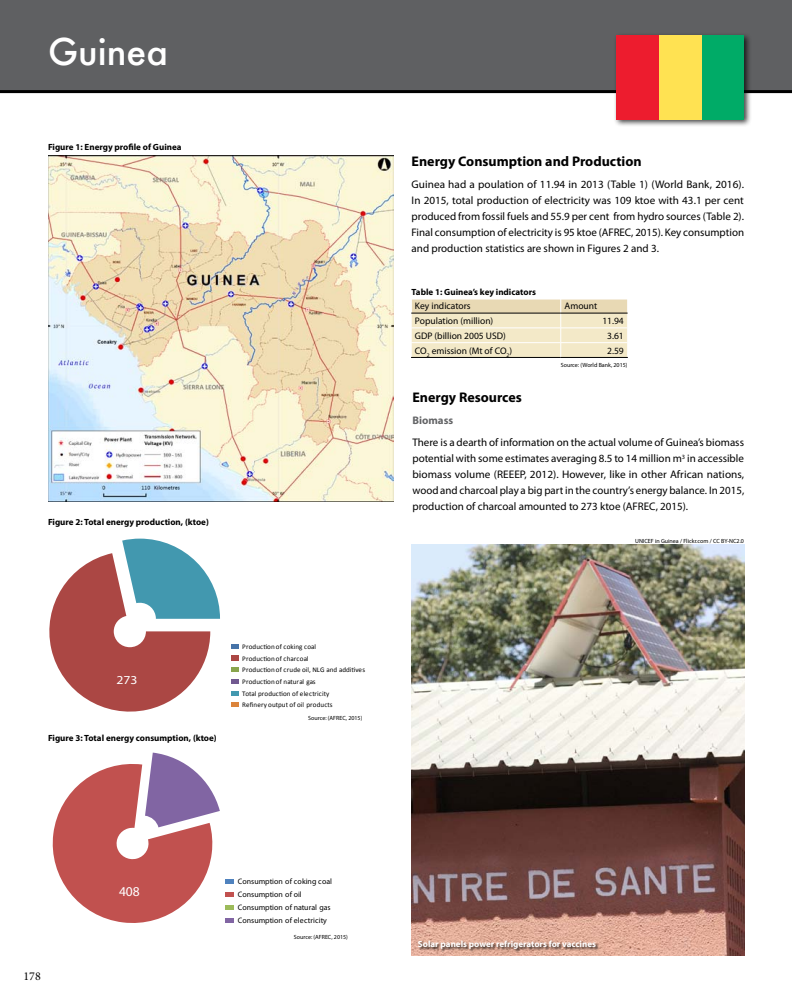
<style>
.page{position:relative;width:792px;height:1008px;background:#fff}
.page>*{position:absolute;margin:0;border:0;box-sizing:border-box;transform-origin:0 0}
.t1{font:500 36px "Futura";color:#fff}
.t2{font:700 14px "Myriad Pro";color:#000}
.t3{font:13.6px "Myriad Pro";color:#fff}
.t4{font:12.1px "Myriad Pro";color:#fff;scale:1.12 1}
.t5{font:12px "Minion Pro";color:#000}
.t6{font:11px/16px "Myriad Pro";color:#000;text-align:justify}
.t7{font:700 11px "Myriad Pro";color:#636466}
.t8{font:9.5px "Myriad Pro";color:#000}
.t9{font:700 9px "Myriad Pro";color:#000}
.t10{font:700 9px "Myriad Pro";color:#fff}
.t11{font:7.9px/12.9px "Calibri";letter-spacing:.01em;color:#010101}
.t12{font:7.1px/11.7px "Calibri";letter-spacing:.015em;color:#010101}
.t13{font:6px "Myriad Pro";color:#000}
</style>
<div class="page">
<div style="left:0;top:0;width:792px;height:91px;background:#5f6062"></div>
<img style="left:48px;top:156px;width:346px;height:345px">
<hr style="left:0;top:90px;width:792px;height:3px;background:#000">
<svg style="left:133px;top:538px;width:106px;height:169px"></svg>
<svg style="left:49px;top:539px;width:171px;height:173px"></svg>
<svg style="left:52px;top:753px;width:182px;height:170px"></svg>
<svg style="left:411px;top:300px;width:217px;height:57px;background:#ece2c2"></svg>
<hr style="left:412px;top:357px;width:149px;height:1px;background:#000">
<hr style="left:561px;top:357px;width:67px;height:1px;background:#000">
<div style="left:613px;top:32px;width:139px;height:95px;background:#000;opacity:.75"></div>
<div style="left:702px;top:36px;width:42px;height:84px;background:#00ab67"></div>
<div style="left:617px;top:36px;width:42px;height:84px;background:#ed1c2e"></div>
<div style="left:659px;top:36px;width:43px;height:84px;background:#ffe252"></div>
<img style="left:412px;top:544px;width:332px;height:411px">
<div style="left:419px;top:941px;width:181px;height:12px;background:#000;opacity:.75"></div>
<h1 class="t1" style="left:48px;top:27px;width:122px">Guinea</h1>
<p class="t9" style="left:48px;top:141px;width:135px">Figure 1: Energy profile of Guinea</p>
<p class="t9" style="left:48px;top:516px;width:162px">Figure 2: Total energy production, (ktoe)</p>
<p class="t4" style="left:117px;top:672px;width:20px">273</p>
<p class="t9" style="left:48px;top:732px;width:170px">Figure 3: Total energy consumption, (ktoe)</p>
<p class="t12" style="left:242px;top:640px;width:124px">Production of coking coal<br>Production of charcoal<br>Production of crude oil, NLG and additives<br>Production of natural gas<br>Total production of electricity<br>Refinery output of oil products</p>
<p class="t13" style="left:308px;top:714px;width:56px">Source: (AFREC, 2015)</p>
<p class="t2" style="left:412px;top:152px;width:232px">Energy Consumption and Production</p>
<p class="t6" style="left:412px;top:176px;width:334px">Guinea had a poulation of 11.94 in 2013 (Table 1) (World Bank, 2016).<br>In 2015, total production of electricity was 109 ktoe with 43.1 per cent produced from fossil fuels and 55.9 per cent from hydro sources (Table 2).<br>Final consumption of electricity is 95 ktoe (AFREC, 2015). Key consumption and production statistics are shown in Figures 2 and 3.</p>
<p class="t9" style="left:412px;top:286px;width:126px">Table 1: Guinea’s key indicators</p>
<p class="t8" style="left:415px;top:300px;width:57px">Key indicators</p>
<p class="t8" style="left:565px;top:300px;width:34px">Amount</p>
<p class="t8" style="left:415px;top:315px;width:80px">Population (million)</p>
<p class="t8" style="left:602px;top:315px;width:23px">11.94</p>
<p class="t8" style="left:415px;top:330px;width:92px">GDP (billion 2005 USD)</p>
<p class="t8" style="left:607px;top:330px;width:18px">3.61</p>
<p class="t8" style="left:415px;top:345px;width:99px">CO<sub>2</sub> emission (Mt of CO<sub>2</sub>)</p>
<p class="t8" style="left:607px;top:345px;width:18px">2.59</p>
<p class="t2" style="left:412px;top:388px;width:111px">Energy Resources</p>
<p class="t7" style="left:412px;top:413px;width:42px">Biomass</p>
<p class="t6" style="left:412px;top:434px;width:333px">There is a dearth of information on the actual volume of Guinea’s biomass potential with some estimates averaging 8.5 to 14 million m<sup>3</sup> in accessible biomass volume (REEEP, 2012). However, like in other African nations, wood and charcoal play a big part in the country’s energy balance. In 2015, production of charcoal amounted to 273 ktoe (AFREC, 2015).</p>
<p class="t13" style="left:561px;top:361px;width:68px">Source: (World Bank, 2015)</p>
<p class="t13" style="left:635px;top:537px;width:110px">UNICEF in Guinea / Flickr.com / CC BY-NC2.0</p>
<p class="t5" style="left:24px;top:968px;width:19px">178</p>
<p class="t3" style="left:119px;top:883px;width:22px">408</p>
<p class="t11" style="left:238px;top:875px;width:96px">Consumption of coking coal<br>Consumption of oil<br>Consumption of natural gas<br>Consumption of electricity</p>
<p class="t13" style="left:294px;top:933px;width:56px">Source: (AFREC, 2015)</p>
<p class="t10" style="left:418px;top:938px;width:180px">Solar panels power refrigerators for vaccines</p>
</div>
